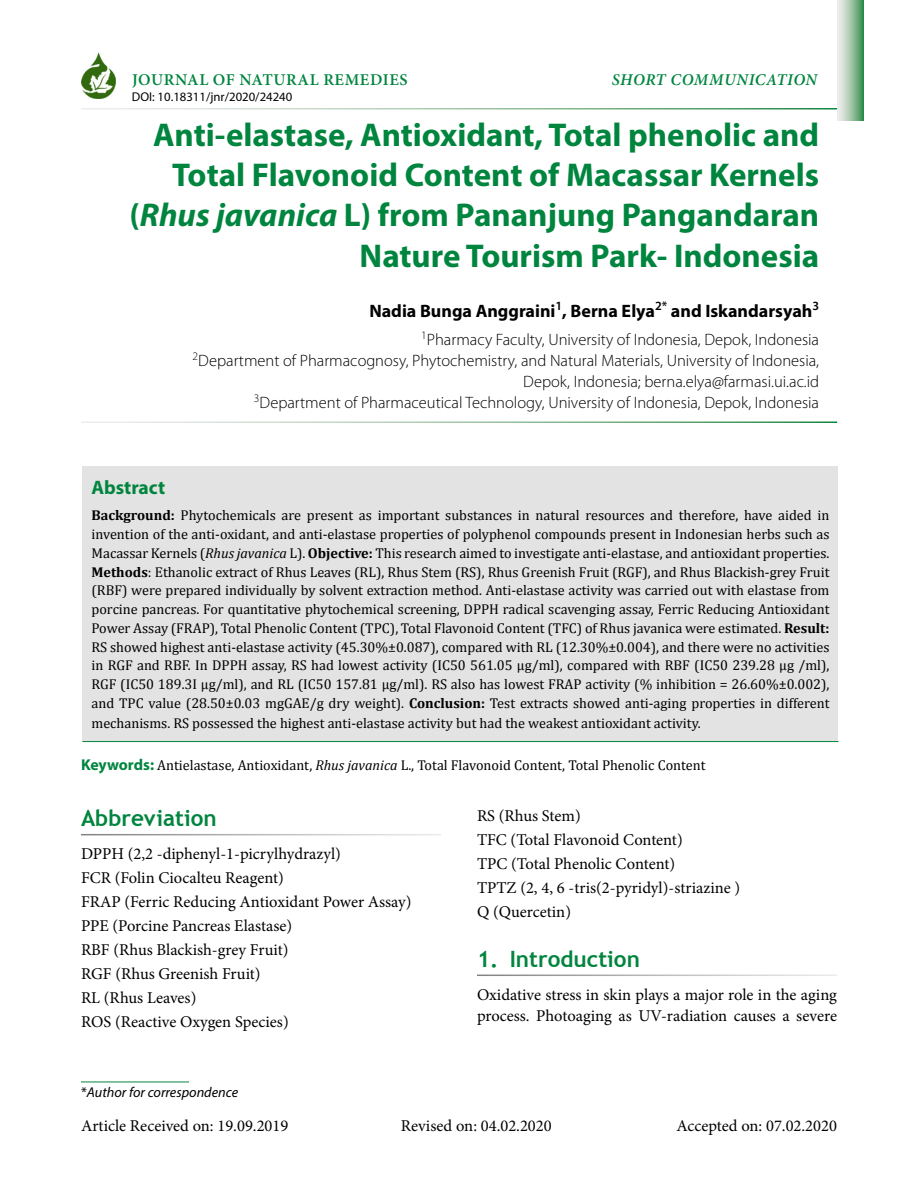
<style>
.page{position:relative;width:918px;height:1188px;background:#fff}
.page>*{position:absolute;margin:0;border:0;box-sizing:border-box;transform-origin:0 0}
.t1{font:700 33px/40.5px "Myriad Pro";color:#00853f;text-align:right}
.t2{font:700 22.5px "Trebuchet MS";color:#00853f}
.t3{font:700 19.5px "Myriad Pro";color:#00853f}
.t4{font:700 18px "Myriad Pro";color:#000}
.t5{font:16.5px/24px "Minion Pro";color:#000}
.t6{font:300 16.5px/21px "Myriad Pro";color:#000;text-align:right}
.t7{font:600 16.5px "Minion Pro";letter-spacing:.035em;color:#00853f}
.t8{font:italic 600 16.5px "Minion Pro";letter-spacing:.03em;color:#00853f}
.t9{font:14.25px/18.9px "Cambria";color:#000;text-align:justify}
.t10{font:italic 14.25px "Myriad Pro";color:#000}
.t11{font:12.75px "Myriad Pro";color:#000}
.s1{font-style:italic}
.s2{font-weight:700}
.s3{font-family:"Myriad Pro";font-weight:700;font-size:15.75px;color:#00853f}
.s4{font-style:normal}
</style>
<div class="page">
<hr style="left:81px;top:1082px;width:108px;height:1px;background:#00853f">
<svg style="left:837px;top:0;width:27px;height:121px;background:#9dc3a6"></svg>
<img style="left:81px;top:52px;width:35px;height:46px">
<div style="left:82px;top:466px;width:756px;height:275px;background:#e2e3e2"></div>
<hr style="left:82px;top:741px;width:756px;height:1px;background:#00853f">
<p class="t7" style="left:132px;top:68px;width:277px">JOURNAL OF NATURAL REMEDIES</p>
<p class="t11" style="left:132px;top:89px;width:162px">DOI: 10.18311/jnr/2020/24240</p>
<p class="t8" style="left:612px;top:68px;width:207px">SHORT COMMUNICATION</p>
<h1 class="t1" style="left:129px;top:113px;width:691px">Anti-elastase, Antioxidant, Total phenolic and Total Flavonoid Content of Macassar Kernels (<span class="s1">Rhus javanica</span> L) from Pananjung Pangandaran Nature Tourism Park- Indonesia</h1>
<p class="t4" style="left:369px;top:299px;width:451px">Nadia Bunga Anggraini<sup>1</sup>, Berna Elya<sup>2*</sup> and Iskandarsyah<sup>3</sup></p>
<p class="t6" style="left:193px;top:329px;width:628px"><sup>1</sup>Pharmacy Faculty, University of Indonesia, Depok, Indonesia<br><sup>2</sup>Department of Pharmacognosy, Phytochemistry, and Natural Materials, University of Indonesia, Depok, Indonesia; berna.elya@farmasi.ui.ac.id<br><sup>3</sup>Department of Pharmaceutical Technology, University of Indonesia, Depok, Indonesia</p>
<h3 class="t3" style="left:92px;top:475px;width:75px">Abstract</h3>
<p class="t9" style="left:92px;top:506px;width:740px"><span class="s2">Background:</span> Phytochemicals are present as important substances in natural resources and therefore, have aided in invention of the anti-oxidant, and anti-elastase properties of polyphenol compounds present in Indonesian herbs such as Macassar Kernels (<span class="s1">Rhus javanica</span> L). <span class="s2">Objective:</span> This research aimed to investigate anti-elastase, and antioxidant properties.<br><span class="s2">Methods</span>: Ethanolic extract of Rhus Leaves (RL), Rhus Stem (RS), Rhus Greenish Fruit (RGF), and Rhus Blackish-grey Fruit (RBF) were prepared individually by solvent extraction method. Anti-elastase activity was carried out with elastase from porcine pancreas. For quantitative phytochemical screening, DPPH radical scavenging assay, Ferric Reducing Antioxidant Power Assay (FRAP), Total Phenolic Content (TPC), Total Flavonoid Content (TFC) of Rhus javanica were estimated. <span class="s2">Result:<br></span>RS showed highest anti-elastase activity (45.30%±0.087), compared with RL (12.30%±0.004), and there were no activities in RGF and RBF. In DPPH assay, RS had lowest activity (IC50 561.05 µg/ml), compared with RBF (IC50 239.28 µg /ml), RGF (IC50 189.3I µg/ml), and RL (IC50 157.81 µg/ml). RS also has lowest FRAP activity (% inhibition = 26.60%±0.002), and TPC value (28.50±0.03 mgGAE/g dry weight). <span class="s2">Conclusion:</span> Test extracts showed anti-aging properties in different mechanisms. RS possessed the highest anti-elastase activity but had the weakest antioxidant activity.</p>
<p class="t9" style="left:81px;top:756px;width:626px"><span class="s3">Keywords:</span> Antielastase, Antioxidant, <span class="s1">Rhus javanica</span> L., Total Flavonoid Content, Total Phenolic Content</p>
<h2 class="t2" style="left:81px;top:804px;width:137px">Abbreviation</h2>
<p class="t5" style="left:81px;top:842px;width:332px">DPPH (2,2 -diphenyl-1-picrylhydrazyl)<br>FCR (Folin Ciocalteu Reagent)<br>FRAP (Ferric Reducing Antioxidant Power Assay)<br>PPE (Porcine Pancreas Elastase)<br>RBF (Rhus Blackish-grey Fruit)<br>RGF (Rhus Greenish Fruit)<br>RL (Rhus Leaves)<br>ROS (Reactive Oxygen Species)</p>
<p class="t5" style="left:477px;top:804px;width:265px">RS (Rhus Stem)<br>TFC (Total Flavonoid Content)<br>TPC (Total Phenolic Content)<br>TPTZ (2, 4, 6 -tris(2-pyridyl)-striazine )<br>Q (Quercetin)</p>
<h2 class="t2" style="left:477px;top:945px;width:164px">1. Introduction</h2>
<p class="t5" style="left:477px;top:984px;width:362px;line-height:21px">Oxidative stress in skin plays a major role in the aging process. Photoaging as UV-radiation causes a severe</p>
<p class="t10" style="left:81px;top:1084px;width:159px"><span class="s4">*</span>Author for correspondence</p>
<p class="t5" style="left:81px;top:1114px;width:209px">Article Received on: 19.09.2019</p>
<p class="t5" style="left:676px;top:1114px;width:162px">Accepted on: 07.02.2020</p>
<p class="t5" style="left:401px;top:1114px;width:152px">Revised on: 04.02.2020</p>
</div>
